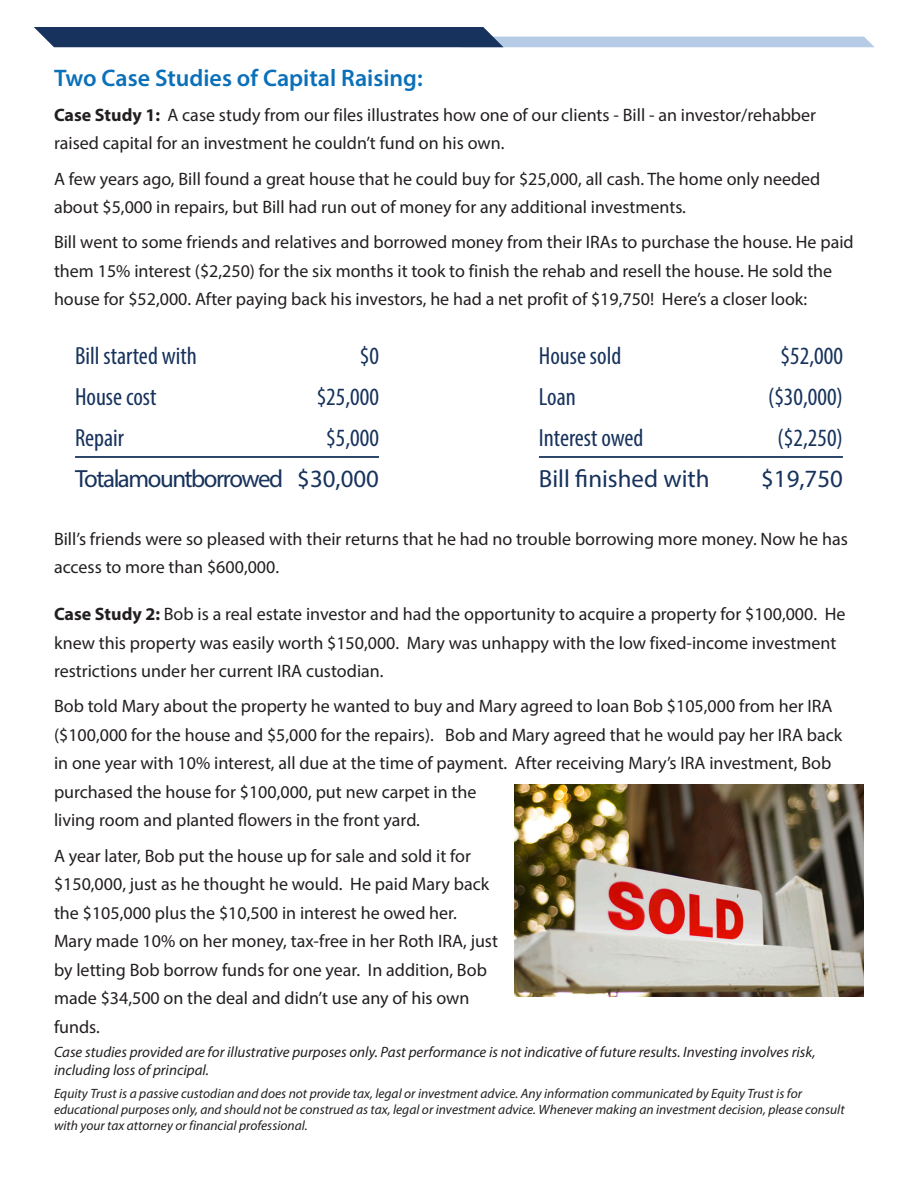
<style>
.page{position:relative;width:918px;height:1188px;background:#fff}
.page>*{position:absolute;margin:0;border:0;box-sizing:border-box;transform-origin:0 0}
.t1{font:condensed 24.9px "Myriad Pro";color:#17325c}
.t2{font:24.9px "Myriad Pro";color:#17325c}
.t3{font:24.9px "Myriad Pro";letter-spacing:-.055em;color:#17325c}
.t4{font:600 24px "Myriad Pro";color:#0a70b9}
.t5{font:18px/28.5px "Myriad Pro";color:#231f20}
.t6{font:italic 15px/18px "Myriad Pro";color:#231f20}
.t7{font:italic 13.5px/16.2px "Myriad Pro";color:#231f20}
.s1{font-weight:700}
</style>
<div class="page">
<svg style="left:34px;top:27px;width:840px;height:20px"></svg>
<img style="left:514px;top:785px;width:350px;height:211px">
<hr style="left:75px;top:456px;width:208px;height:2px;background:#17325c">
<hr style="left:283px;top:456px;width:96px;height:2px;background:#17325c">
<hr style="left:539px;top:456px;width:208px;height:2px;background:#17325c">
<hr style="left:747px;top:456px;width:96px;height:2px;background:#17325c">
<p class="t4" style="left:54px;top:62px;width:370px">Two Case Studies of Capital Raising:</p>
<p class="t5" style="left:54px;top:100px;width:764px"><span class="s1">Case Study 1:</span> A case study from our files illustrates how one of our clients - Bill - an investor/rehabber raised capital for an investment he couldn’t fund on his own.</p>
<p class="t5" style="left:54px;top:164px;width:768px">A few years ago, Bill found a great house that he could buy for $25,000, all cash. The home only needed about $5,000 in repairs, but Bill had run out of money for any additional investments.</p>
<p class="t5" style="left:54px;top:228px;width:801px">Bill went to some friends and relatives and borrowed money from their IRAs to purchase the house. He paid them 15% interest ($2,250) for the six months it took to finish the rehab and resell the house. He sold the house for $52,000. After paying back his investors, he had a net profit of $19,750! Here’s a closer look:</p>
<p class="t1" style="left:75px;top:340px;width:123px">Bill started with</p>
<p class="t1" style="left:360px;top:340px;width:21px">$0</p>
<p class="t1" style="left:539px;top:340px;width:84px">House sold</p>
<p class="t1" style="left:781px;top:340px;width:64px">$52,000</p>
<p class="t1" style="left:75px;top:381px;width:83px">House cost</p>
<p class="t1" style="left:317px;top:381px;width:64px">$25,000</p>
<p class="t1" style="left:539px;top:381px;width:38px">Loan</p>
<p class="t1" style="left:768px;top:381px;width:76px">($30,000)</p>
<p class="t1" style="left:75px;top:423px;width:50px">Repair</p>
<p class="t1" style="left:326px;top:423px;width:54px">$5,000</p>
<p class="t1" style="left:539px;top:423px;width:106px">Interest owed</p>
<p class="t1" style="left:778px;top:423px;width:67px">($2,250)</p>
<p class="t3" style="left:75px;top:463px;width:210px">Total amount borrowed</p>
<p class="t2" style="left:297px;top:463px;width:83px">$30,000</p>
<p class="t2" style="left:539px;top:463px;width:172px">Bill finished with</p>
<p class="t2" style="left:761px;top:463px;width:83px">$19,750</p>
<p class="t5" style="left:54px;top:524px;width:795px">Bill’s friends were so pleased with their returns that he had no trouble borrowing more money. Now he has access to more than $600,000.</p>
<p class="t5" style="left:54px;top:600px;width:793px"><span class="s1">Case Study 2:</span> Bob is a real estate investor and had the opportunity to acquire a property for $100,000. He knew this property was easily worth $150,000. Mary was unhappy with the low fixed-income investment restrictions under her current IRA custodian.</p>
<p class="t5" style="left:54px;top:692px;width:790px">Bob told Mary about the property he wanted to buy and Mary agreed to loan Bob $105,000 from her IRA ($100,000 for the house and $5,000 for the repairs). Bob and Mary agreed that he would pay her IRA back in one year with 10% interest, all due at the time of payment. After receiving Mary’s IRA investment, Bob purchased the house for $100,000, put new carpet in the<br>living room and planted flowers in the front yard.</p>
<p class="t5" style="left:54px;top:841px;width:446px">A year later, Bob put the house up for sale and sold it for $150,000, just as he thought he would. He paid Mary back the $105,000 plus the $10,500 in interest he owed her.<br>Mary made 10% on her money, tax-free in her Roth IRA, just by letting Bob borrow funds for one year. In addition, Bob made $34,500 on the deal and didn’t use any of his own funds.</p>
<p class="t6" style="left:54px;top:1042px;width:763px">Case studies provided are for illustrative purposes only. Past performance is not indicative of future results. Investing involves risk, including loss of principal.</p>
<p class="t7" style="left:54px;top:1085px;width:792px">Equity Trust is a passive custodian and does not provide tax, legal or investment advice. Any information communicated by Equity Trust is for educational purposes only, and should not be construed as tax, legal or investment advice. Whenever making an investment decision, please consult with your tax attorney or financial professional.</p>
</div>
